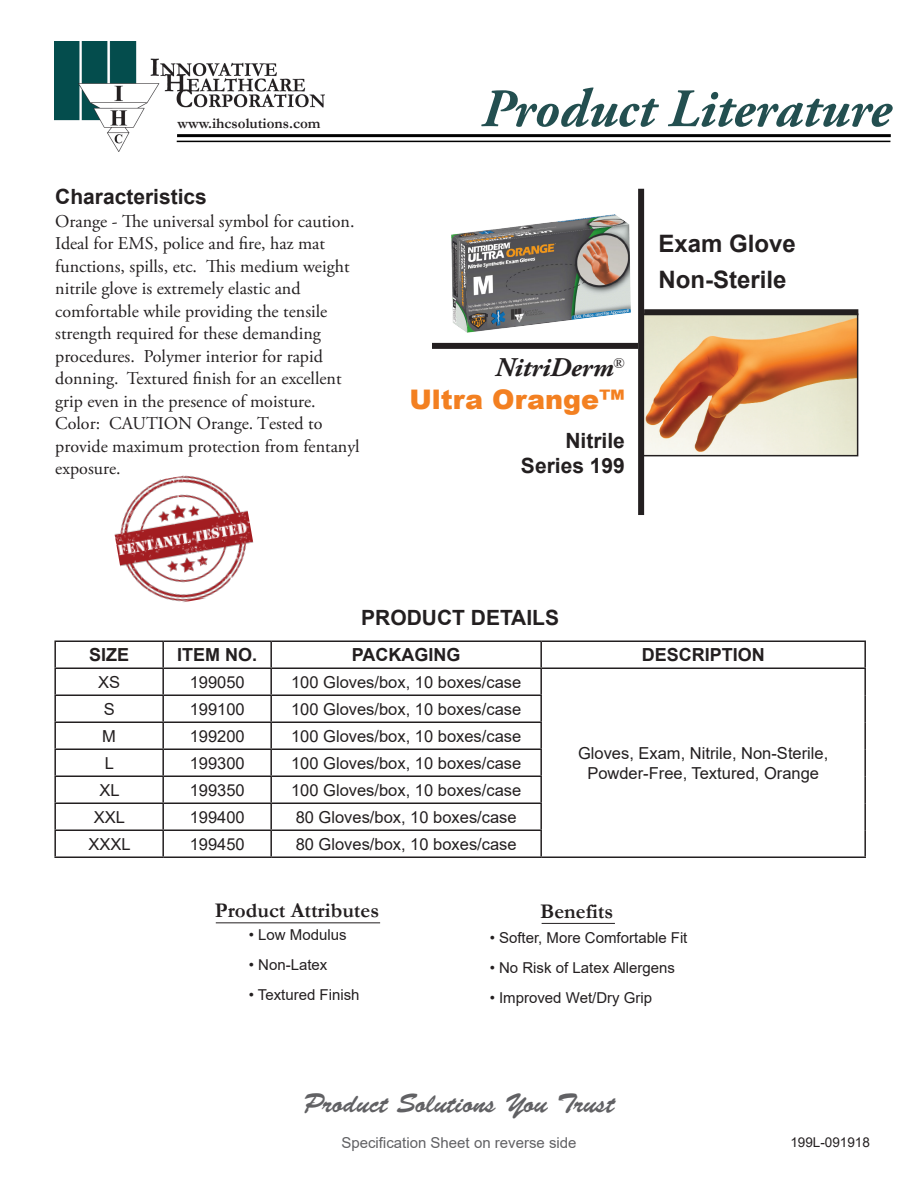
<style>
.page{position:relative;width:918px;height:1188px;background:#fff}
.page>*{position:absolute;margin:0;border:0;box-sizing:border-box;transform-origin:0 0}
.t1{font:italic 700 54px "Adobe Garamond Pro";color:#234f50}
.t2{font:27px "Brush Script Std";color:#616164}
.t3{font:900 27px "Arial";color:#f38021}
.t4{font:italic 700 27px "Adobe Garamond Pro";color:#231f20}
.t5{font:700 24px/36px "Arial";color:#231f20}
.t6{font:700 21px "Arial";color:#231f20}
.t7{font:700 21px "Garamond";color:#231f20}
.t8{font:18px/22.5px "Adobe Garamond Pro";color:#231f20}
.t9{font:700 18px "Arial";color:#231f20}
.t10{font:16.5px/19.8px "Arial";color:#231f20;text-align:center}
.t11{font:15px "Arial";color:#231f20}
.t12{font:15px "Arial";color:#616164}
.t13{font:700 15px "Garamond";color:#231f20}
.t14{font:13.5px "Arial";color:#231f20}
</style>
<div class="page">
<img style="left:55px;top:42px;width:270px;height:109px">
<img style="left:451px;top:215px;width:180px;height:118px">
<img style="left:646px;top:316px;width:209px;height:137px">
<div style="left:643px;top:313px;width:215px;height:143px;border:2px solid #231f20"></div>
<hr style="left:162px;top:642px;width:2px;height:26px;background:#231f20">
<hr style="left:270px;top:642px;width:2px;height:26px;background:#231f20">
<hr style="left:540px;top:642px;width:2px;height:26px;background:#231f20">
<hr style="left:54px;top:669px;width:2px;height:25px;background:#231f20">
<hr style="left:162px;top:669px;width:2px;height:25px;background:#231f20">
<hr style="left:270px;top:669px;width:2px;height:25px;background:#231f20">
<hr style="left:540px;top:669px;width:2px;height:25px;background:#231f20">
<hr style="left:864px;top:669px;width:2px;height:26px;background:#231f20">
<hr style="left:54px;top:694px;width:109px;height:2px;background:#231f20">
<hr style="left:54px;top:696px;width:2px;height:26px;background:#231f20">
<hr style="left:163px;top:694px;width:108px;height:2px;background:#231f20">
<hr style="left:162px;top:696px;width:2px;height:26px;background:#231f20">
<hr style="left:271px;top:694px;width:271px;height:2px;background:#231f20">
<hr style="left:270px;top:696px;width:2px;height:26px;background:#231f20">
<hr style="left:540px;top:696px;width:2px;height:26px;background:#231f20">
<hr style="left:864px;top:695px;width:2px;height:27px;background:#231f20">
<hr style="left:54px;top:722px;width:109px;height:1px;background:#231f20">
<hr style="left:54px;top:723px;width:2px;height:25px;background:#231f20">
<hr style="left:163px;top:722px;width:108px;height:1px;background:#231f20">
<hr style="left:162px;top:723px;width:2px;height:25px;background:#231f20">
<hr style="left:271px;top:722px;width:271px;height:1px;background:#231f20">
<hr style="left:270px;top:723px;width:2px;height:25px;background:#231f20">
<hr style="left:540px;top:723px;width:2px;height:25px;background:#231f20">
<hr style="left:864px;top:722px;width:2px;height:27px;background:#231f20">
<hr style="left:54px;top:748px;width:109px;height:2px;background:#231f20">
<hr style="left:54px;top:750px;width:2px;height:26px;background:#231f20">
<hr style="left:163px;top:748px;width:108px;height:2px;background:#231f20">
<hr style="left:162px;top:750px;width:2px;height:26px;background:#231f20">
<hr style="left:271px;top:748px;width:271px;height:2px;background:#231f20">
<hr style="left:270px;top:750px;width:2px;height:26px;background:#231f20">
<hr style="left:540px;top:750px;width:2px;height:26px;background:#231f20">
<hr style="left:864px;top:749px;width:2px;height:27px;background:#231f20">
<hr style="left:54px;top:776px;width:109px;height:1px;background:#231f20">
<hr style="left:54px;top:777px;width:2px;height:25px;background:#231f20">
<hr style="left:163px;top:776px;width:108px;height:1px;background:#231f20">
<hr style="left:162px;top:777px;width:2px;height:25px;background:#231f20">
<hr style="left:271px;top:776px;width:271px;height:1px;background:#231f20">
<hr style="left:270px;top:777px;width:2px;height:25px;background:#231f20">
<hr style="left:540px;top:777px;width:2px;height:25px;background:#231f20">
<hr style="left:864px;top:776px;width:2px;height:27px;background:#231f20">
<hr style="left:54px;top:802px;width:109px;height:2px;background:#231f20">
<hr style="left:54px;top:804px;width:2px;height:26px;background:#231f20">
<hr style="left:163px;top:802px;width:108px;height:2px;background:#231f20">
<hr style="left:162px;top:804px;width:2px;height:26px;background:#231f20">
<hr style="left:271px;top:802px;width:271px;height:2px;background:#231f20">
<hr style="left:270px;top:804px;width:2px;height:26px;background:#231f20">
<hr style="left:540px;top:804px;width:2px;height:26px;background:#231f20">
<hr style="left:864px;top:803px;width:2px;height:27px;background:#231f20">
<hr style="left:54px;top:830px;width:109px;height:1px;background:#231f20">
<hr style="left:54px;top:831px;width:2px;height:25px;background:#231f20">
<hr style="left:163px;top:830px;width:108px;height:1px;background:#231f20">
<hr style="left:162px;top:831px;width:2px;height:25px;background:#231f20">
<hr style="left:271px;top:830px;width:271px;height:1px;background:#231f20">
<hr style="left:270px;top:831px;width:2px;height:25px;background:#231f20">
<hr style="left:540px;top:831px;width:2px;height:25px;background:#231f20">
<hr style="left:864px;top:830px;width:2px;height:26px;background:#231f20">
<hr style="left:54px;top:856px;width:109px;height:2px;background:#231f20">
<hr style="left:163px;top:856px;width:108px;height:2px;background:#231f20">
<hr style="left:271px;top:856px;width:270px;height:2px;background:#231f20">
<hr style="left:541px;top:856px;width:325px;height:2px;background:#231f20">
<hr style="left:54px;top:640px;width:109px;height:2px;background:#231f20">
<hr style="left:54px;top:642px;width:2px;height:26px;background:#231f20">
<hr style="left:163px;top:640px;width:108px;height:2px;background:#231f20">
<hr style="left:271px;top:640px;width:270px;height:2px;background:#231f20">
<hr style="left:541px;top:640px;width:325px;height:2px;background:#231f20">
<hr style="left:864px;top:642px;width:2px;height:26px;background:#231f20">
<hr style="left:54px;top:668px;width:109px;height:1px;background:#231f20">
<hr style="left:163px;top:668px;width:108px;height:1px;background:#231f20">
<hr style="left:271px;top:668px;width:270px;height:1px;background:#231f20">
<hr style="left:541px;top:668px;width:325px;height:1px;background:#231f20">
<div style="left:638px;top:189px;width:6px;height:326px;background:#231f20"></div>
<div style="left:644px;top:309px;width:214px;height:6px;background:#231f20"></div>
<div style="left:432px;top:343px;width:206px;height:6px;background:#231f20"></div>
<hr style="left:177px;top:141px;width:713px;height:1px;background:#000">
<hr style="left:177px;top:134px;width:714px;height:3px;background:#000">
<hr style="left:542px;top:923px;width:73px;height:1px;background:#231f20">
<hr style="left:216px;top:922px;width:164px;height:1px;background:#231f20">
<img style="left:114px;top:475px;width:140px;height:128px">
<p class="t13" style="left:177px;top:113px;width:145px">www.ihcsolutions.com</p>
<p class="t6" style="left:55px;top:182px;width:153px">Characteristics</p>
<p class="t8" style="left:55px;top:210px;width:306px">Orange - The universal symbol for caution.<br>Ideal for EMS, police and fire, haz mat functions, spills, etc. This medium weight nitrile glove is extremely elastic and comfortable while providing the tensile strength required for these demanding procedures. Polymer interior for rapid donning. Textured finish for an excellent grip even in the presence of moisture.<br>Color: CAUTION Orange. Tested to provide maximum protection from fentanyl exposure.</p>
<p class="t1" style="left:481px;top:78px;width:411px">Product Literature</p>
<p class="t4" style="left:495px;top:352px;width:131px">NitriDerm<sup>®</sup></p>
<p class="t3" style="left:409px;top:380px;width:217px">Ultra Orange™</p>
<p class="t6" style="left:565px;top:426px;width:61px">Nitrile</p>
<p class="t6" style="left:521px;top:451px;width:105px">Series 199</p>
<p class="t5" style="left:658px;top:226px;width:139px">Exam Glove<br>Non-Sterile</p>
<p class="t6" style="left:361px;top:603px;width:199px">PRODUCT DETAILS</p>
<p class="t9" style="left:89px;top:642px;width:42px">SIZE</p>
<p class="t9" style="left:177px;top:642px;width:82px">ITEM NO.</p>
<p class="t9" style="left:352px;top:642px;width:110px">PACKAGING</p>
<p class="t9" style="left:642px;top:642px;width:125px">DESCRIPTION</p>
<p class="t10" style="left:98px;top:672px;width:24px">XS</p>
<p class="t10" style="left:190px;top:672px;width:57px">199050</p>
<p class="t10" style="left:291px;top:672px;width:232px">100 Gloves/box, 10 boxes/case</p>
<p class="t10" style="left:104px;top:699px;width:13px">S</p>
<p class="t10" style="left:190px;top:699px;width:57px">199100</p>
<p class="t10" style="left:291px;top:699px;width:232px">100 Gloves/box, 10 boxes/case</p>
<p class="t10" style="left:102px;top:726px;width:15px">M</p>
<p class="t10" style="left:190px;top:726px;width:57px">199200</p>
<p class="t10" style="left:291px;top:726px;width:232px">100 Gloves/box, 10 boxes/case</p>
<p class="t10" style="left:105px;top:753px;width:11px">L</p>
<p class="t10" style="left:190px;top:753px;width:57px">199300</p>
<p class="t10" style="left:291px;top:753px;width:232px">100 Gloves/box, 10 boxes/case</p>
<p class="t10" style="left:99px;top:780px;width:22px">XL</p>
<p class="t10" style="left:190px;top:780px;width:57px">199350</p>
<p class="t10" style="left:291px;top:780px;width:232px">100 Gloves/box, 10 boxes/case</p>
<p class="t10" style="left:94px;top:807px;width:33px">XXL</p>
<p class="t10" style="left:190px;top:807px;width:57px">199400</p>
<p class="t10" style="left:296px;top:807px;width:223px">80 Gloves/box, 10 boxes/case</p>
<p class="t10" style="left:88px;top:834px;width:44px">XXXL</p>
<p class="t10" style="left:190px;top:834px;width:57px">199450</p>
<p class="t10" style="left:296px;top:834px;width:223px">80 Gloves/box, 10 boxes/case</p>
<p class="t10" style="left:578px;top:743px;width:252px">Gloves, Exam, Nitrile, Non-Sterile,<br>Powder-Free, Textured, Orange</p>
<p class="t7" style="left:215px;top:896px;width:166px">Product Attributes</p>
<p class="t7" style="left:540px;top:897px;width:75px">Benefits</p>
<p class="t11" style="left:249px;top:925px;width:99px">• Low Modulus</p>
<p class="t11" style="left:249px;top:955px;width:80px">• Non-Latex</p>
<p class="t11" style="left:249px;top:985px;width:112px">• Textured Finish</p>
<p class="t11" style="left:490px;top:928px;width:199px">• Softer, More Comfortable Fit</p>
<p class="t11" style="left:490px;top:957px;width:187px">• No Risk of Latex Allergens</p>
<p class="t11" style="left:490px;top:987px;width:164px">• Improved Wet/Dry Grip</p>
<p class="t2" style="left:303px;top:1088px;width:313px">Product Solutions You Trust</p>
<p class="t12" style="left:341px;top:1133px;width:237px">Specification Sheet on reverse side</p>
<p class="t14" style="left:790px;top:1133px;width:81px">199L-091918</p>
</div>
